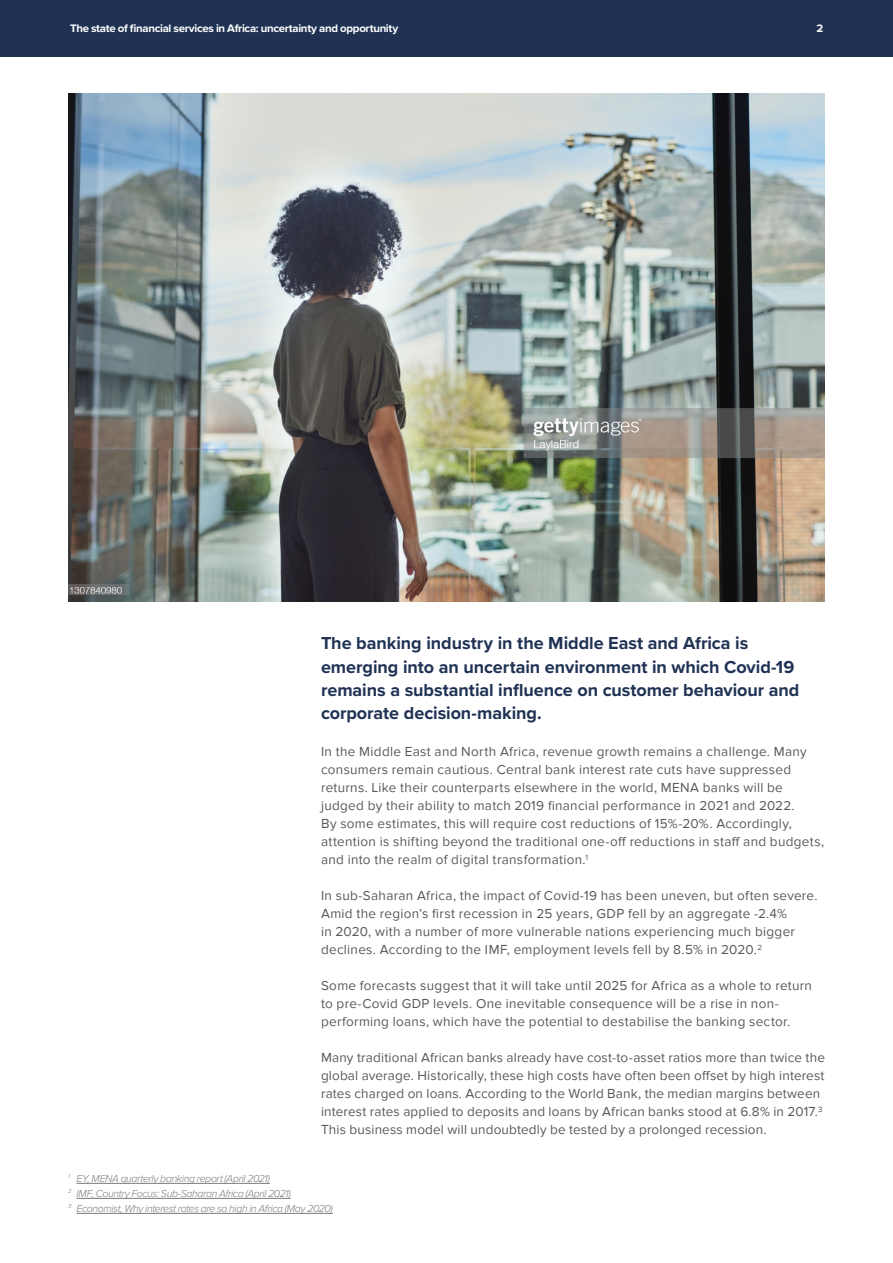
<style>
.page{position:relative;width:893px;height:1263px;background:#fff}
.page>*{position:absolute;margin:0;border:0;box-sizing:border-box;transform-origin:0 0}
.Intro_text{font:700 18px/23.2px "Proxima Nova";letter-spacing:-.005em;color:#203254}
.Body{font:13.5px/18px "Proxima Nova";letter-spacing:.02em;color:#58595b}
.t1{font:700 11.25px "Proxima Nova";letter-spacing:-.025em;color:#fff}
.Intro_text-2{font:italic 300 10.5px "Proxima Nova";letter-spacing:-.035em;color:#797a7c}
</style>
<div class="page">
<div style="left:0;top:0;width:893px;height:56px;background:#203254"></div>
<img style="left:68px;top:94px;width:757px;height:507px">
<hr style="left:77px;top:1183px;width:193px;height:1px;background:#797a7c">
<hr style="left:77px;top:1198px;width:214px;height:1px;background:#797a7c">
<hr style="left:77px;top:1213px;width:256px;height:1px;background:#797a7c">
<p class="t1" style="left:70px;top:20px;width:330px">The state of financial services in Africa: uncertainty and opportunity</p>
<p class="t1" style="left:816px;top:20px;width:8px">2</p>
<p class="Intro_text" style="left:321px;top:631px;width:480px">The banking industry in the Middle East and Africa is emerging into an uncertain environment in which Covid-19 remains a substantial influence on customer behaviour and corporate decision-making.</p>
<p class="Body" style="left:321px;top:743px;width:505px">In the Middle East and North Africa, revenue growth remains a challenge. Many consumers remain cautious. Central bank interest rate cuts have suppressed returns. Like their counterparts elsewhere in the world, MENA banks will be judged by their ability to match 2019 financial performance in 2021 and 2022.<br>By some estimates, this will require cost reductions of 15%-20%. Accordingly, attention is shifting beyond the traditional one-off reductions in staff and budgets, and into the realm of digital transformation.<sup>1</sup></p>
<p class="Body" style="left:321px;top:887px;width:498px">In sub-Saharan Africa, the impact of Covid-19 has been uneven, but often severe.<br>Amid the region’s first recession in 25 years, GDP fell by an aggregate -2.4%<br>in 2020, with a number of more vulnerable nations experiencing much bigger declines. According to the IMF, employment levels fell by 8.5% in 2020.<sup>2</sup></p>
<p class="Body" style="left:321px;top:977px;width:492px">Some forecasts suggest that it will take until 2025 for Africa as a whole to return to pre-Covid GDP levels. One inevitable consequence will be a rise in non&shy;performing loans, which have the potential to destabilise the banking sector.</p>
<p class="Body" style="left:321px;top:1049px;width:505px">Many traditional African banks already have cost-to-asset ratios more than twice the global average. Historically, these high costs have often been offset by high interest rates charged on loans. According to the World Bank, the median margins between interest rates applied to deposits and loans by African banks stood at 6.8% in 2017.<sup>3<br></sup>This business model will undoubtedly be tested by a prolonged recession.</p>
<p class="Intro_text-2" style="left:68px;top:1174px;width:203px"><sup>1</sup> EY, MENA quarterly banking report (April 2021)</p>
<p class="Intro_text-2" style="left:68px;top:1189px;width:224px"><sup>2</sup> IMF, Country Focus: Sub-Saharan Africa (April 2021)</p>
<p class="Intro_text-2" style="left:68px;top:1204px;width:266px"><sup>3</sup> Economist, Why interest rates are so high in Africa (May 2020)</p>
</div>
